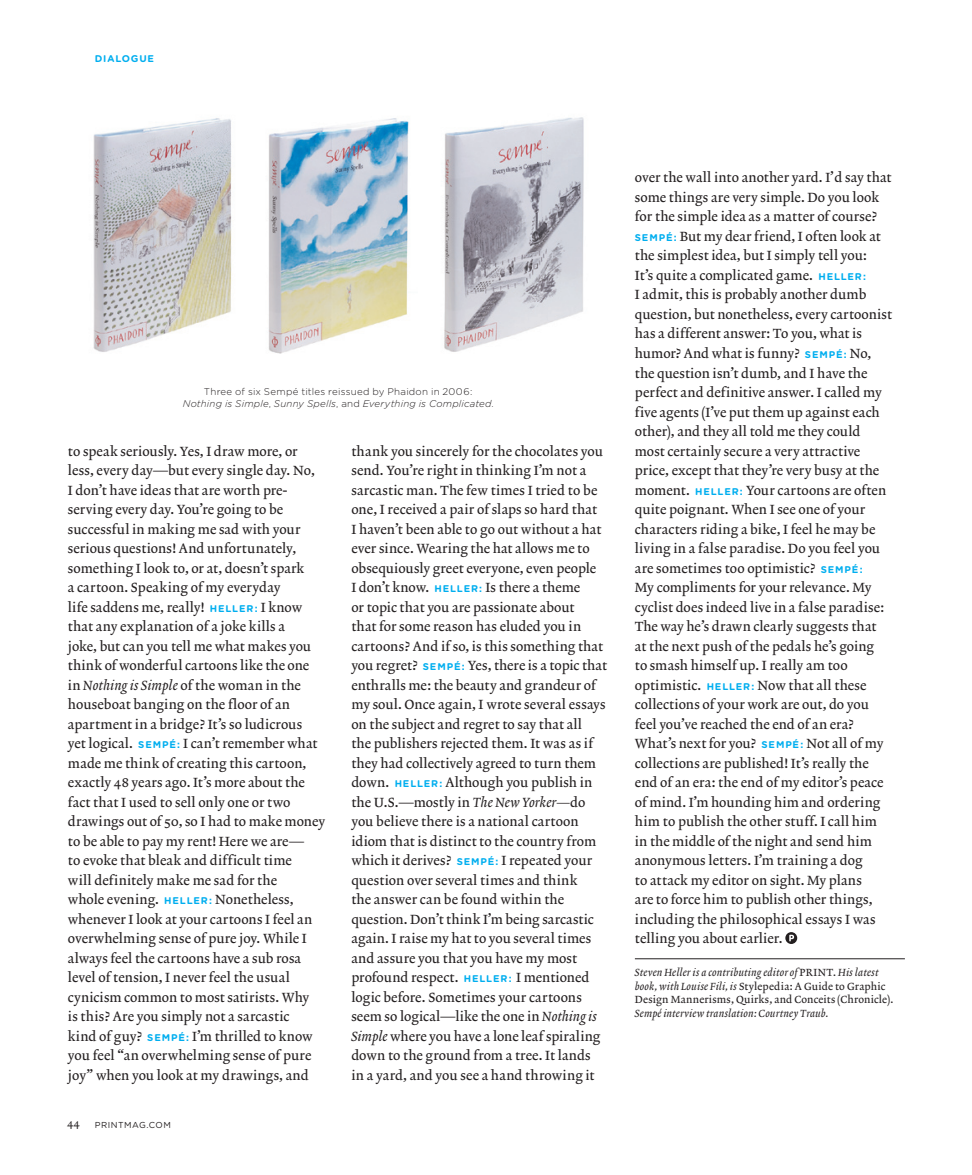
<style>
.page{position:relative;width:972px;height:1175px;background:#fff}
.page>*{position:absolute;margin:0;border:0;box-sizing:border-box;transform-origin:0 0}
.t1{font:13.5px/19.5px "Lexicon No 2 A Roman Txt";letter-spacing:.01em;color:#231f20}
.t2{font:11.25px "Lexicon No 2 A Roman SC";color:#231f20}
.t3{font:10.5px/13.5px "Lexicon No 2 A Roman Txt";letter-spacing:.02em;color:#231f20}
.t4{font:10.5px "Lexicon No 2 A Italic Txt";letter-spacing:.015em;color:#231f20}
.t5{font:300 9.75px/12px "Gotham Rounded";letter-spacing:.025em;color:#231f20;text-align:center}
.t6{font:700 9.75px "Gotham Rounded";letter-spacing:.075em;color:#00aeef}
.t7{font:8.7px "Gotham Rounded";letter-spacing:.06em;color:#231f20}
.s1{font-style:italic}
.s2{font-family:"Gotham Rounded";font-weight:700;font-size:9.75px;color:#00aeef}
.s3{font-family:"Lexicon No 2 A Italic Txt"}
.s4{font-family:"Lexicon No 2 A Roman Txt"}
</style>
<div class="page">
<hr style="left:635px;top:958px;width:270px;height:1px;background:#231f20">
<svg style="left:785px;top:932px;width:12px;height:12px"></svg>
<img style="left:444px;top:117px;width:140px;height:235px">
<img style="left:93px;top:118px;width:139px;height:234px">
<img style="left:268px;top:118px;width:141px;height:236px">
<p class="t6" style="left:95px;top:53px;width:61px">DIALOGUE</p>
<p class="t5" style="left:183px;top:386px;width:312px">Three of six Sempé titles reissued by Phaidon in 2006:<br><span class="s1">Nothing is Simple</span>, <span class="s1">Sunny Spells</span>, and <span class="s1">Everything is Complicated</span>.</p>
<p class="t1" style="left:68px;top:442px;width:259px">to speak seriously. Yes, I draw more, or less, every day—but every single day. No,<br>I don’t have ideas that are worth pre&shy;serving every day. You’re going to be successful in making me sad with your serious questions! And unfortunately, something I look to, or at, doesn’t spark<br>a cartoon. Speaking of my everyday<br>life saddens me, really! <span class="s2">HELLER:</span> I know that any explanation of a joke kills a<br>joke, but can you tell me what makes you think of wonderful cartoons like the one in <span class="s3">Nothing is Simple</span> of the woman in the houseboat banging on the floor of an apartment in a bridge? It’s so ludicrous<br>yet logical. <span class="s2">SEMPÉ:</span> I can’t remember what made me think of creating this cartoon, exactly 48 years ago. It’s more about the fact that I used to sell only one or two drawings out of 50, so I had to make money to be able to pay my rent! Here we are—<br>to evoke that bleak and difficult time<br>will definitely make me sad for the<br>whole evening. <span class="s2">HELLER:</span> Nonetheless, whenever I look at your cartoons I feel an overwhelming sense of pure joy. While I always feel the cartoons have a sub rosa level of tension, I never feel the usual cynicism common to most satirists. Why<br>is this? Are you simply not a sarcastic<br>kind of guy? <span class="s2">SEMPÉ:</span> I’m thrilled to know you feel “an overwhelming sense of pure joy” when you look at my drawings, and</p>
<p class="t1" style="left:351px;top:442px;width:257px">thank you sincerely for the chocolates you send. You’re right in thinking I’m not a sarcastic man. The few times I tried to be one, I received a pair of slaps so hard that<br>I haven’t been able to go out without a hat ever since. Wearing the hat allows me to obsequiously greet everyone, even people<br>I don’t know. <span class="s2">HELLER:</span> Is there a theme<br>or topic that you are passionate about<br>that for some reason has eluded you in cartoons? And if so, is this something that you regret? <span class="s2">SEMPÉ:</span> Yes, there is a topic that enthralls me: the beauty and grandeur of my soul. Once again, I wrote several essays on the subject and regret to say that all<br>the publishers rejected them. It was as if they had collectively agreed to turn them down. <span class="s2">HELLER:</span> Although you publish in the U.S.—mostly in <span class="s3">The New Yorker—</span>do you believe there is a national cartoon idiom that is distinct to the country from which it derives? <span class="s2">SEMPÉ:</span> I repeated your question over several times and think<br>the answer can be found within the question. Don’t think I’m being sarcastic again. I raise my hat to you several times and assure you that you have my most profound respect. <span class="s2">HELLER:</span> I mentioned logic before. Sometimes your cartoons seem so logical—like the one in <span class="s3">Nothing is Simple</span> where you have a lone leaf spiraling down to the ground from a tree. It lands<br>in a yard, and you see a hand throwing it</p>
<p class="t2" style="left:67px;top:1116px;width:14px">44</p>
<p class="t7" style="left:95px;top:1119px;width:78px">PRINTMAG.COM</p>
<p class="t1" style="left:635px;top:169px;width:259px">over the wall into another yard. I’d say that some things are very simple. Do you look for the simple idea as a matter of course?<br><span class="s2">SEMPÉ:</span> But my dear friend, I often look at the simplest idea, but I simply tell you:<br>It’s quite a complicated game. <span class="s2">HELLER:<br></span>I admit, this is probably another dumb question, but nonetheless, every cartoonist has a different answer: To you, what is humor? And what is funny? <span class="s2">SEMPÉ:</span> No, the question isn’t dumb, and I have the perfect and definitive answer. I called my five agents (I’ve put them up against each other), and they all told me they could most certainly secure a very attractive price, except that they’re very busy at the moment. <span class="s2">HELLER:</span> Your cartoons are often quite poignant. When I see one of your characters riding a bike, I feel he may be living in a false paradise. Do you feel you are sometimes too optimistic? <span class="s2">SEMPÉ:<br></span>My compliments for your relevance. My cyclist does indeed live in a false paradise:<br>The way he’s drawn clearly suggests that<br>at the next push of the pedals he’s going<br>to smash himself up. I really am too optimistic. <span class="s2">HELLER:</span> Now that all these collections of your work are out, do you feel you’ve reached the end of an era?<br>What’s next for you? <span class="s2">SEMPÉ:</span> Not all of my collections are published! It’s really the end of an era: the end of my editor’s peace of mind. I’m hounding him and ordering him to publish the other stuff. I call him in the middle of the night and send him anonymous letters. I’m training a dog<br>to attack my editor on sight. My plans<br>are to force him to publish other things, including the philosophical essays I was telling you about earlier.</p>
<p class="t4" style="left:635px;top:966px;width:245px">Steven Heller is a contributing editor of <span class="s4">PRINT.</span> His latest</p>
<p class="t3" style="left:635px;top:979px;width:260px"><span class="s3">book, with Louise Fili, is</span> Stylepedia: A Guide to Graphic<br>Design Mannerisms, Quirks, and Conceits (Chronicle).</p>
<p class="t4" style="left:635px;top:1006px;width:195px">Sempé interview translation: Courtney Traub.</p>
</div>
